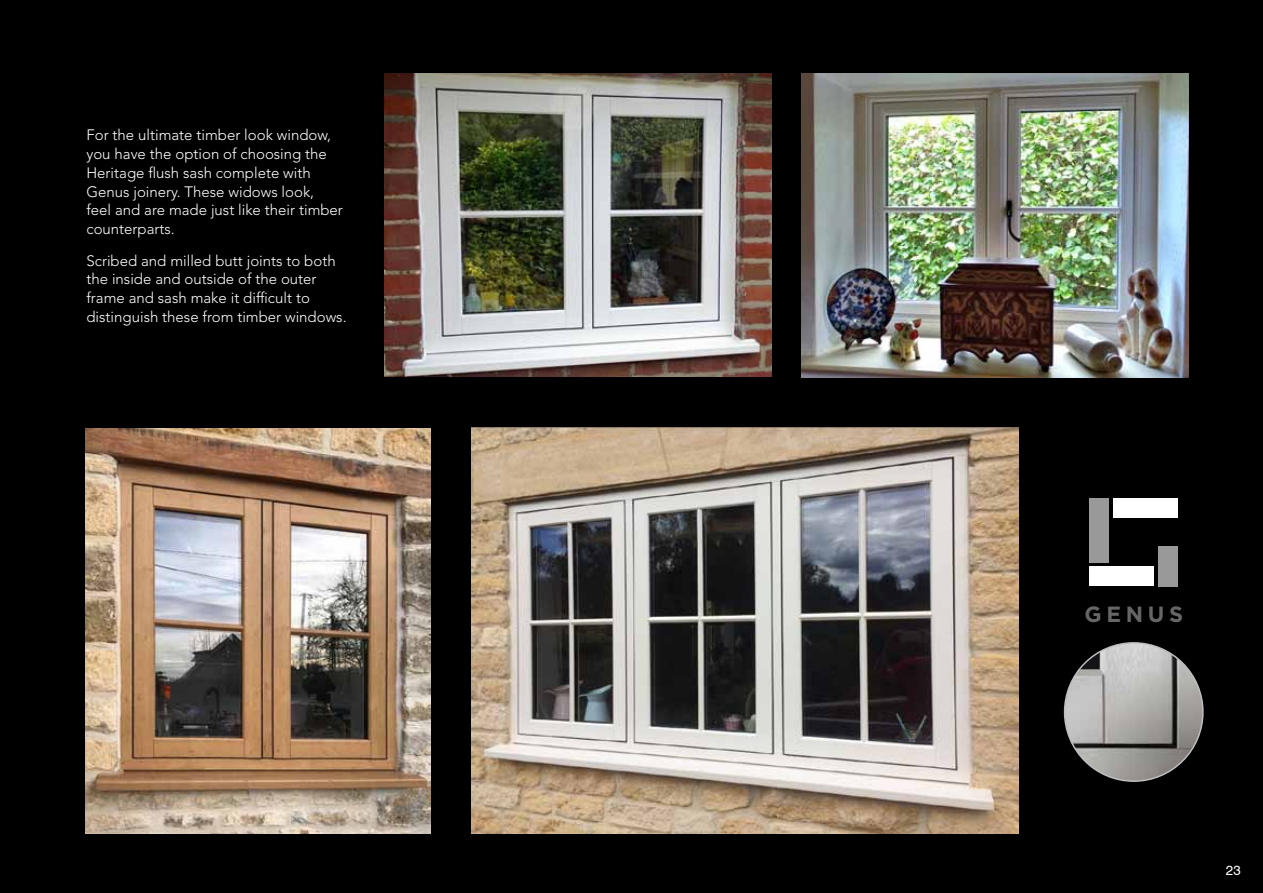
<style>
.page{position:relative;width:1263px;height:893px;background:#000}
.page>*{position:absolute;margin:0;border:0;box-sizing:border-box;transform-origin:0 0}
.t1{font:700 22.05px "Gotham";letter-spacing:.21em;color:#666}
.t2{font:300 15px/18.8px "Avenir LT Std";color:#fff}
.t3{font:13.5px "Swiss 721 BT";color:#fff}
</style>
<div class="page">
<img style="left:86px;top:428px;width:345px;height:405px">
<img style="left:385px;top:73px;width:387px;height:304px">
<img style="left:802px;top:73px;width:386px;height:305px">
<div style="left:1089px;top:498px;width:20px;height:65px;background:#999"></div>
<div style="left:1113px;top:498px;width:65px;height:19px;background:#fff"></div>
<div style="left:1089px;top:566px;width:64px;height:20px;background:#fff"></div>
<div style="left:1158px;top:546px;width:19px;height:41px;background:#999"></div>
<img style="left:471px;top:428px;width:548px;height:405px">
<img style="left:1064px;top:643px;width:139px;height:138px;border-radius:69px">
<p class="t2" style="left:86px;top:126px;width:258px">For the ultimate timber look window, you have the option of choosing the<br>Heritage flush sash complete with<br>Genus joinery. These widows look,<br>feel and are made just like their timber counterparts.</p>
<p class="t2" style="left:86px;top:251px;width:262px">Scribed and milled butt joints to both the inside and outside of the outer frame and sash make it difficult to distinguish these from timber windows.</p>
<h1 class="t1" style="left:1084px;top:602px;width:100px">GENUS</h1>
<p class="t3" style="left:1226px;top:862px;width:16px">23</p>
</div>
